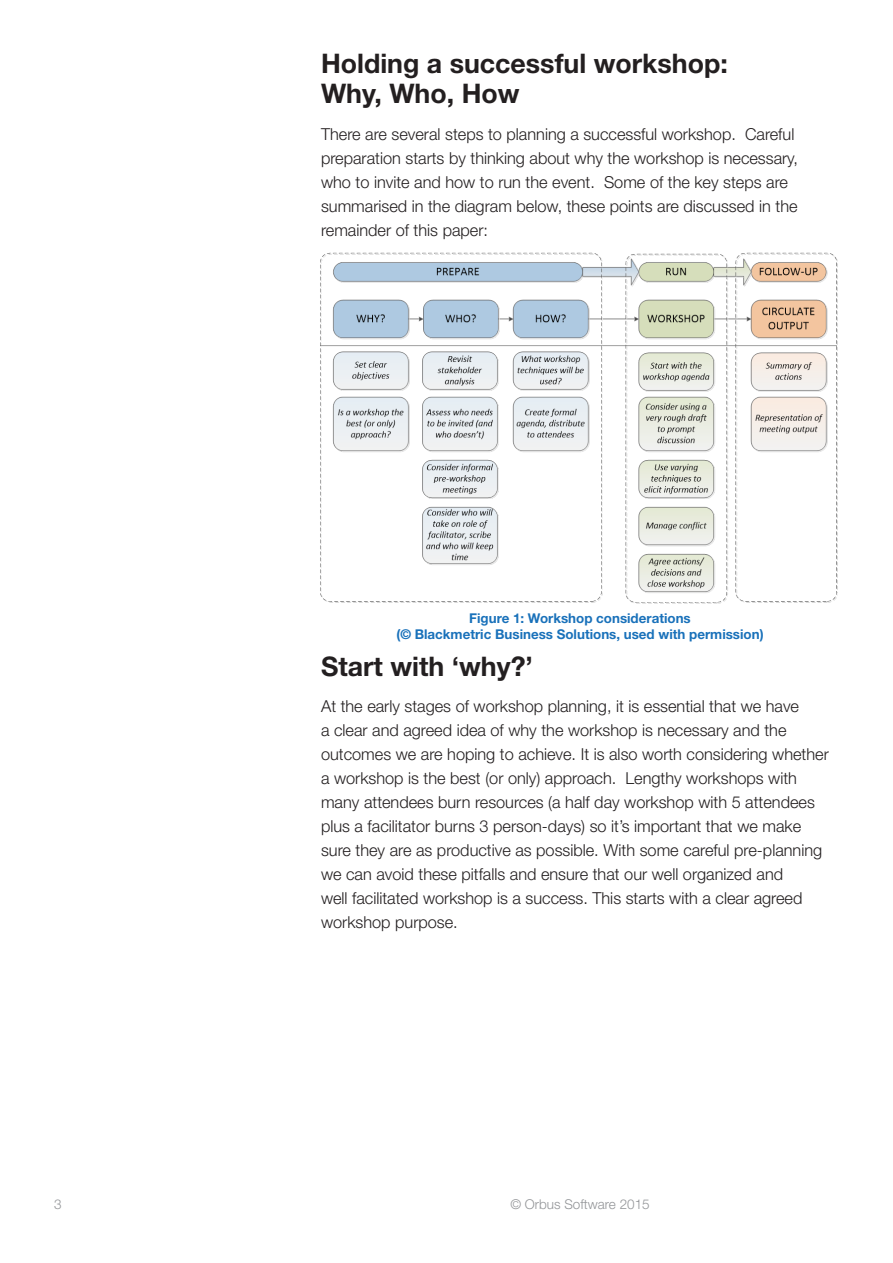
<style>
.page{position:relative;width:893px;height:1263px;background:#fff}
.page>*{position:absolute;margin:0;border:0;box-sizing:border-box;transform-origin:0 0}
.t1{font:700 27px/30px "Helvetica Neue LT Std";color:#231f20}
.t2{font:300 16.5px/24px "Helvetica Neue LT Std";color:#231f20}
.t3{font:700 13.5px/16.5px "Helvetica Neue LT Std";color:#1971ba;text-align:center}
.t4{font:300 13.5px "Helvetica Neue LT Std";color:#939598}
</style>
<div class="page">
<img style="left:320px;top:253px;width:518px;height:350px">
<p class="t1" style="left:321px;top:48px;width:408px">Holding a successful workshop:<br>Why, Who, How</p>
<p class="t2" style="left:321px;top:122px;width:478px">There are several steps to planning a successful workshop. Careful preparation starts by thinking about why the workshop is necessary, who to invite and how to run the event. Some of the key steps are summarised in the diagram below, these points are discussed in the remainder of this paper:</p>
<p class="t3" style="left:396px;top:609px;width:369px">Figure 1: Workshop considerations<br>(© Blackmetric Business Solutions, used with permission)</p>
<p class="t1" style="left:321px;top:650px;width:213px">Start with ‘why?’</p>
<p class="t2" style="left:321px;top:694px;width:509px">At the early stages of workshop planning, it is essential that we have<br>a clear and agreed idea of why the workshop is necessary and the outcomes we are hoping to achieve. It is also worth considering whether a workshop is the best (or only) approach. Lengthy workshops with many attendees burn resources (a half day workshop with 5 attendees plus a facilitator burns 3 person-days) so it’s important that we make sure they are as productive as possible. With some careful pre-planning we can avoid these pitfalls and ensure that our well organized and<br>well facilitated workshop is a success. This starts with a clear agreed workshop purpose.</p>
<p class="t4" style="left:54px;top:1196px;width:9px">3</p>
<p class="t4" style="left:510px;top:1196px;width:141px">© Orbus Software 2015</p>
</div>
